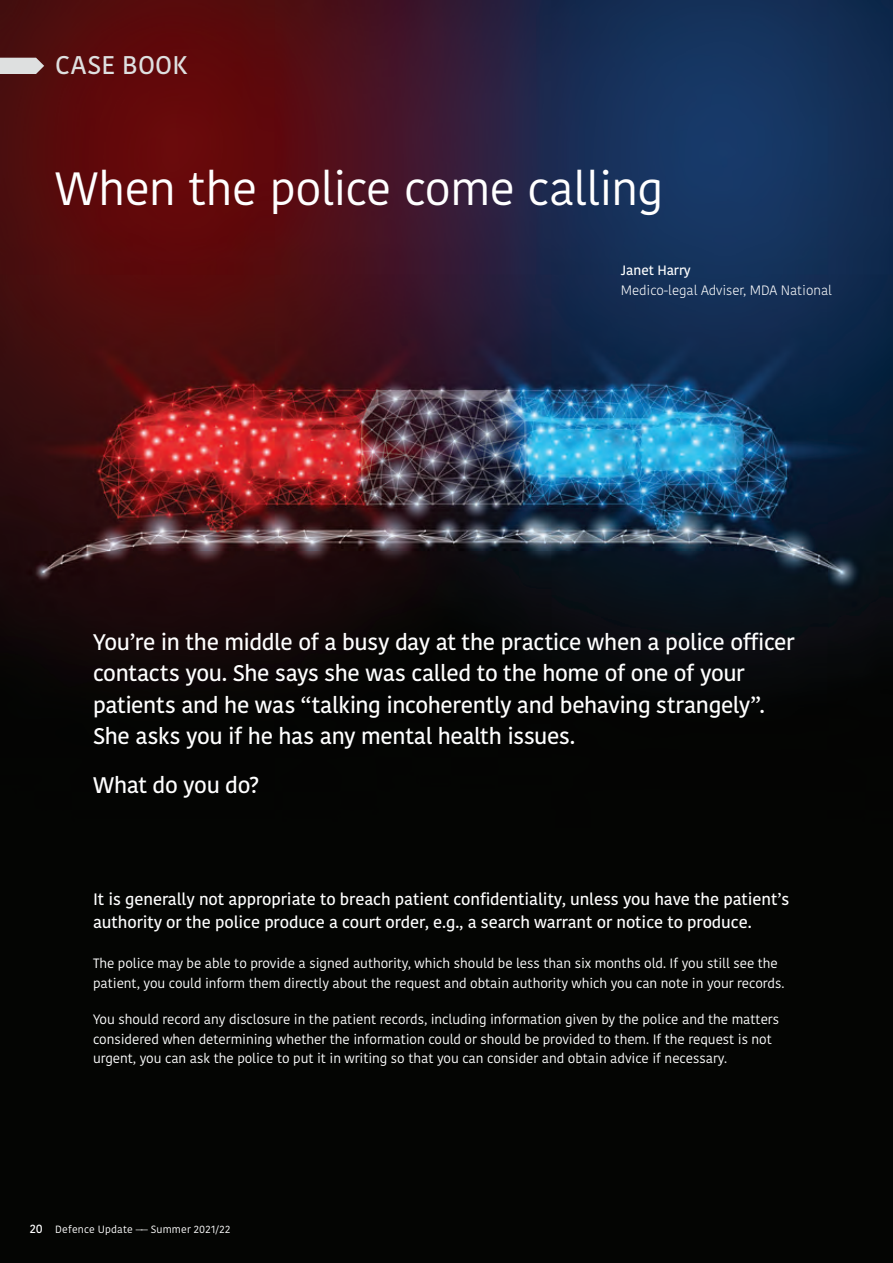
<style>
.page{position:relative;width:893px;height:1263px;background:#fff}
.page>*{position:absolute;margin:0;border:0;box-sizing:border-box;transform-origin:0 0}
.Article_Title{font:46.5px "Kohinoor";letter-spacing:-.015em;color:#fff}
.t1{font:600 25.5px "Kohinoor";letter-spacing:.005em;color:#dee0e0}
.Intro_paragraph{font:600 22.5px/31.5px "Kohinoor";letter-spacing:-.02em;color:#fff}
.Body_light{font:600 16.5px/22.5px "Kohinoor";letter-spacing:-.005em;color:#fff}
.Body_light-2{font:13.5px/19.5px "Kohinoor";letter-spacing:-.005em;color:#fff}
.Body_light-3{font:300 13.5px/19.5px "Kohinoor";letter-spacing:-.005em;color:#fff}
.t2{font:10.5px "Kohinoor";letter-spacing:.015em;color:#fff}
.s1{font-weight:600}
.s2{font-weight:600;font-size:12px}
.s3{font-weight:300}
</style>
<div class="page">
<img style="left:0;top:0;width:893px;height:1263px">
<svg style="left:0;top:58px;width:44px;height:16px"></svg>
<p class="t1" style="left:55px;top:49px;width:134px">CASE BOOK</p>
<p class="Article_Title" style="left:55px;top:159px;width:610px">When the police come calling</p>
<p class="Body_light-3" style="left:621px;top:261px;width:213px"><span class="s1">Janet Harry<br></span>Medico-legal Adviser, MDA National</p>
<p class="Intro_paragraph" style="left:93px;top:626px;width:703px">You’re in the middle of a busy day at the practice when a police officer contacts you. She says she was called to the home of one of your patients and he was “talking incoherently and behaving strangely”.<br>She asks you if he has any mental health issues.</p>
<p class="Intro_paragraph" style="left:93px;top:769px;width:168px">What do you do?</p>
<p class="Body_light" style="left:93px;top:888px;width:698px">It is generally not appropriate to breach patient confidentiality, unless you have the patient’s authority or the police produce a court order, e.g., a search warrant or notice to produce.</p>
<p class="Body_light-2" style="left:93px;top:954px;width:693px">The police may be able to provide a signed authority, which should be less than six months old. If you still see the patient, you could inform them directly about the request and obtain authority which you can note in your records.</p>
<p class="Body_light-2" style="left:93px;top:1010px;width:688px">You should record any disclosure in the patient records, including information given by the police and the matters considered when determining whether the information could or should be provided to them. If the request is not urgent, you can ask the police to put it in writing so that you can consider and obtain advice if necessary.</p>
<p class="t2" style="left:30px;top:1223px;width:202px"><span class="s2">20</span> Defence Update <span class="s3">——</span> Summer 2021/22</p>
</div>
